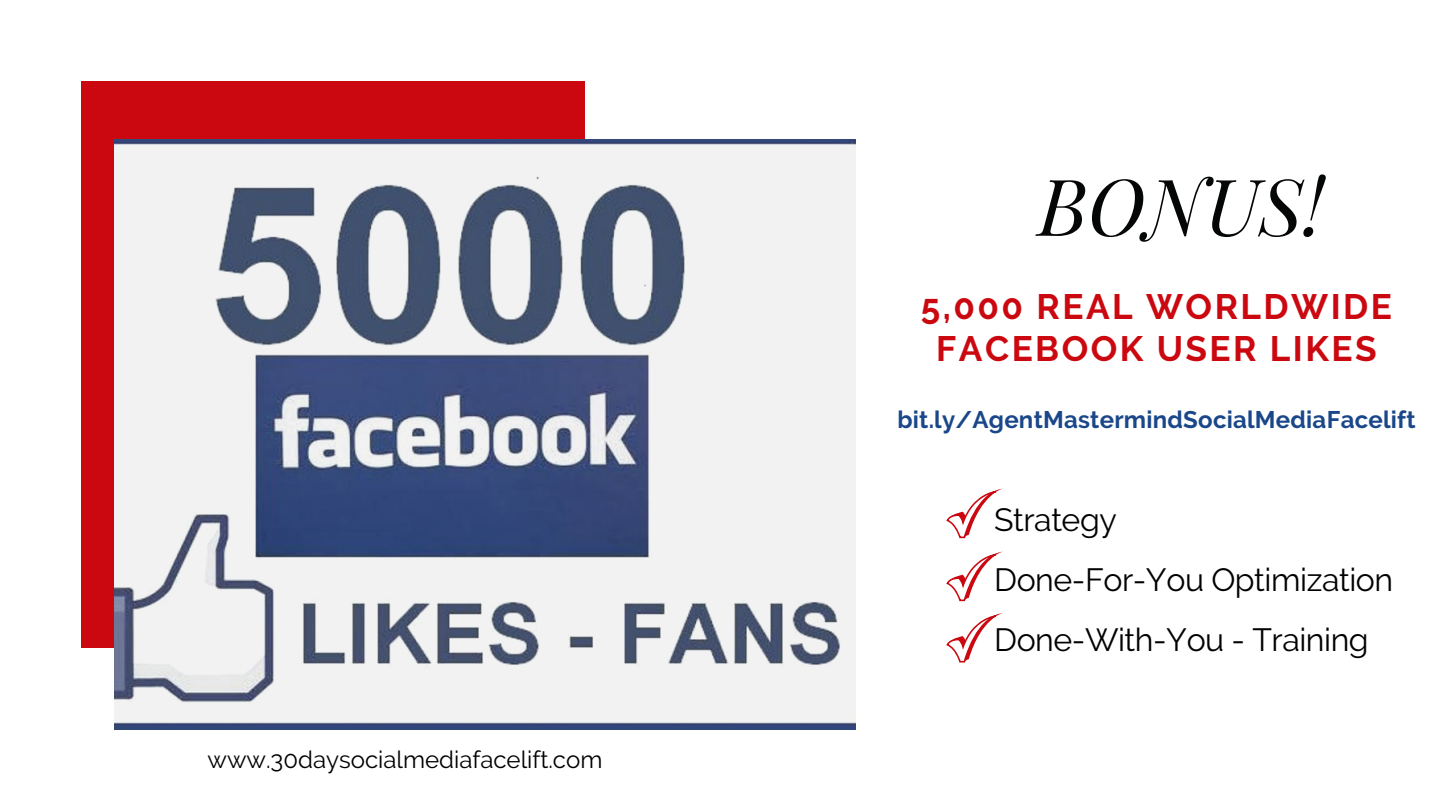
<style>
.page{position:relative;width:1440px;height:810px;background:#fff}
.page>*{position:absolute;margin:0;border:0;box-sizing:border-box;transform-origin:0 0}
.t1{font:italic 78.7px "Playfair Display";color:#050707}
.t2{font:700 35.2px/41.9px "Raleway";letter-spacing:.07em;color:#cb080f;text-align:center}
.t3{font:32.1px/60.1px "Raleway";letter-spacing:-.015em;color:#000}
.t4{font:700 24px "Raleway";letter-spacing:.01em;color:#1a4789}
.t5{font:24px "Raleway";color:#000}
</style>
<div class="page">
<div style="left:81px;top:81px;width:504px;height:567px;background:#cb080f"></div>
<img style="left:115px;top:140px;width:741px;height:589px">
<svg style="left:946px;top:488px;width:57px;height:50px"></svg>
<svg style="left:946px;top:551px;width:57px;height:50px"></svg>
<svg style="left:946px;top:613px;width:56px;height:50px"></svg>
<p class="t5" style="left:208px;top:746px;width:396px">www.30daysocialmediafacelift.com</p>
<h1 class="t1" style="left:1038px;top:151px;width:287px">BONUS!</h1>
<p class="t2" style="left:921px;top:286px;width:473px">5,000 REAL WORLDWIDE<br>FACEBOOK USER LIKES</p>
<p class="t4" style="left:897px;top:406px;width:520px">bit.ly/AgentMastermindSocialMediaFacelift</p>
<p class="t3" style="left:994px;top:490px;width:401px">Strategy<br>Done-For-You Optimization<br>Done-With-You - Training</p>
</div>
